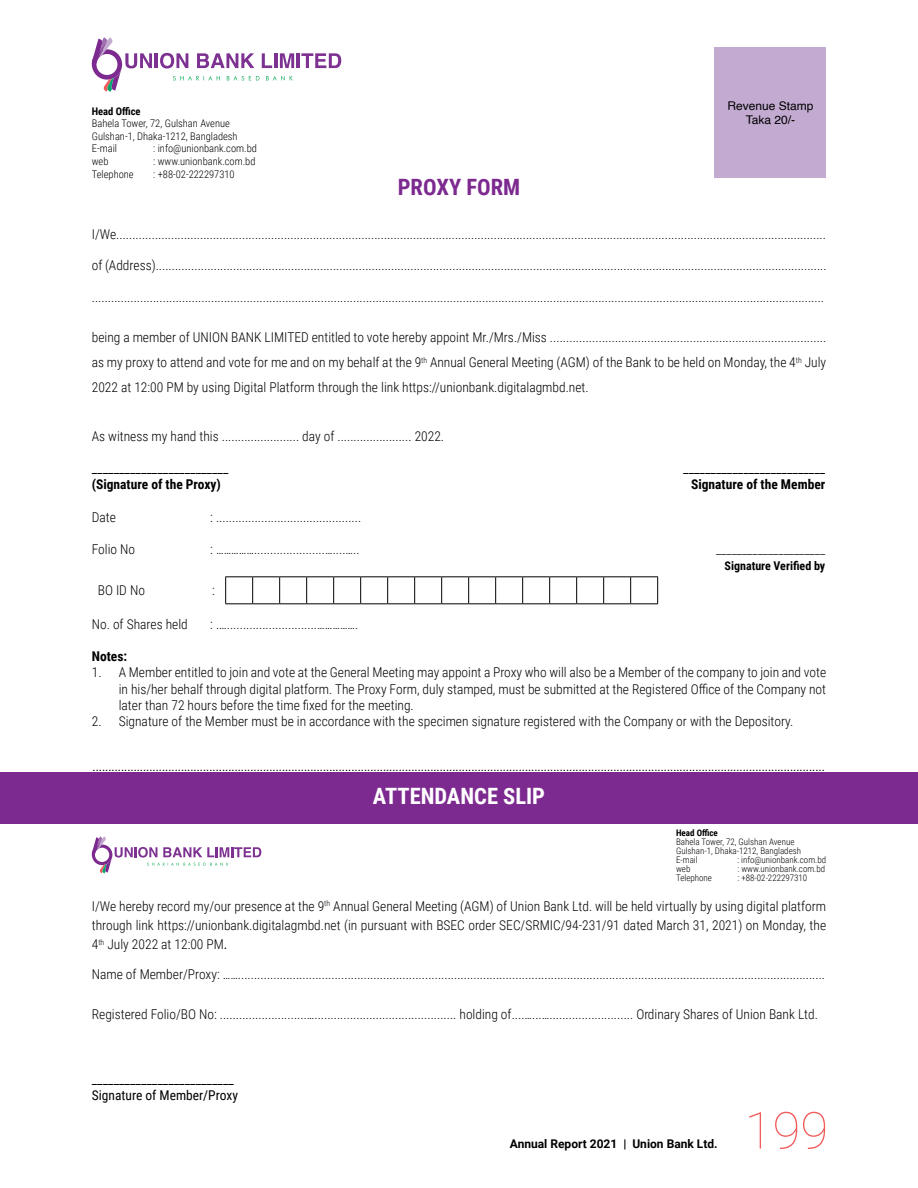
<style>
.page{position:relative;width:918px;height:1188px;background:#fff}
.page>*{position:absolute;margin:0;border:0;box-sizing:border-box;transform-origin:0 0}
.t1{font:100 51px "Roboto";color:#f15b5b}
.t2{font:700 22.5px "Roboto Condensed";color:#fff}
.t3{font:700 22.5px "Roboto Condensed";color:#7d2a90}
.t4{font:300 13.5px/25.2px "Roboto Condensed";color:#000;text-align:justify}
.t5{font:13.5px/16.2px "Roboto Condensed";color:#000}
.t6{font:700 13.5px "Roboto Condensed";color:#000}
.t7{font:12px "Roboto Condensed";color:#000}
.t8{font:700 12px "Roboto";color:#000}
.t9{font:12px/14.4px "Helvetica";color:#000;text-align:center}
.t10{font:700 12px "Roboto Condensed";color:#000}
.t11{font:300 10.5px/12.6px "Roboto Condensed";color:#000}
.t12{font:700 10.5px "Roboto Condensed";color:#000}
.t13{font:300 9px/9px "Roboto Condensed";color:#000}
.t14{font:700 9px "Roboto Condensed";color:#000}
.s1{font-weight:400}
</style>
<div class="page">
<div style="left:715px;top:47px;width:111px;height:131px;background:#c3aad1"></div>
<svg style="left:173px;top:76px;width:120px;height:5px"></svg>
<hr style="left:155px;top:53px;width:3px;height:15px;background:#7d3191">
<svg style="left:160px;top:53px;width:28px;height:15px"></svg>
<svg style="left:197px;top:53px;width:57px;height:15px"></svg>
<svg style="left:262px;top:53px;width:10px;height:15px"></svg>
<hr style="left:274px;top:53px;width:3px;height:15px;background:#7d3191">
<svg style="left:280px;top:53px;width:14px;height:15px"></svg>
<hr style="left:297px;top:53px;width:3px;height:15px;background:#7d3191">
<svg style="left:301px;top:53px;width:40px;height:15px"></svg>
<svg style="left:91px;top:37px;width:61px;height:55px"></svg>
<div style="left:1px;top:772px;width:917px;height:52px;background:#7d2a90"></div>
<svg style="left:225px;top:576px;width:433px;height:28px"></svg>
<svg style="left:92px;top:836px;width:169px;height:37px"></svg>
<p class="t12" style="left:92px;top:104px;width:50px">Head Office</p>
<p class="t11" style="left:92px;top:117px;width:147px">Bahela Tower, 72, Gulshan Avenue<br>Gulshan-1, Dhaka-1212, Bangladesh<br>E-mail</p>
<p class="t11" style="left:153px;top:142px;width:105px">: info@unionbank.com.bd</p>
<p class="t9" style="left:727px;top:99px;width:88px">Revenue Stamp<br>Taka 20/-</p>
<p class="t11" style="left:92px;top:155px;width:18px">web</p>
<p class="t11" style="left:153px;top:155px;width:104px">: www.unionbank.com.bd</p>
<p class="t11" style="left:92px;top:167px;width:43px">Telephone</p>
<p class="t11" style="left:153px;top:167px;width:83px">: +88-02-222297310</p>
<h2 class="t3" style="left:398px;top:171px;width:124px">PROXY FORM</h2>
<p class="t4" style="left:92px;top:221px;width:736px">I/We............................................................................................................................................................................................................................</p>
<p class="t4" style="left:92px;top:253px;width:736px">of (Address)................................................................................................................................................................................................................</p>
<p class="t4" style="left:92px;top:284px;width:734px">...................................................................................................................................................................................................................................</p>
<p class="t4" style="left:92px;top:324px;width:736px">being a member of UNION BANK LIMITED entitled to vote hereby appoint Mr./Mrs./Miss ..................................................................................... as my proxy to attend and vote for me and on my behalf at the 9<sup>th</sup> Annual General Meeting (AGM) of the Bank to be held on Monday, the 4<sup>th</sup> July 2022 at 12:00 PM by using Digital Platform through the link https://unionbank.digitalagmbd.net.</p>
<p class="t4" style="left:92px;top:423px;width:354px">As witness my hand this ........................ day of ....................... 2022.</p>
<p class="t5" style="left:92px;top:460px;width:138px">_________________________</p>
<p class="t5" style="left:683px;top:460px;width:144px">__________________________</p>
<p class="t6" style="left:92px;top:475px;width:131px">(Signature of the Proxy)</p>
<p class="t6" style="left:691px;top:475px;width:136px">Signature of the Member</p>
<p class="t4" style="left:92px;top:504px;width:26px">Date</p>
<p class="t4" style="left:210px;top:504px;width:152px">: .............................................</p>
<p class="t4" style="left:92px;top:536px;width:45px">Folio No</p>
<p class="t4" style="left:210px;top:536px;width:151px">: ……………......................…....…..</p>
<p class="t4" style="left:716px;top:536px;width:111px">_____________________</p>
<p class="t10" style="left:725px;top:558px;width:102px">Signature Verified by</p>
<p class="t4" style="left:98px;top:577px;width:49px">BO ID No</p>
<p class="t4" style="left:212px;top:577px;width:4px">:</p>
<p class="t4" style="left:92px;top:611px;width:98px">No. of Shares held</p>
<p class="t4" style="left:210px;top:611px;width:150px">: .…............................…………….</p>
<p class="t6" style="left:92px;top:647px;width:37px">Notes:</p>
<p class="t4" style="left:119px;top:664px;width:709px;line-height:16.2px;text-indent:-27px">1. A Member entitled to join and vote at the General Meeting may appoint a Proxy who will also be a Member of the company to join and vote in his/her behalf through digital platform. The Proxy Form, duly stamped, must be submitted at the Registered Office of the Company not later than 72 hours before the time fixed for the meeting.</p>
<p class="t4" style="left:92px;top:708px;width:703px">2. Signature of the Member must be in accordance with the specimen signature registered with the Company or with the Depository.</p>
<p class="t7" style="left:93px;top:758px;width:734px">........................................................................................................................................................................................................................................</p>
<h2 class="t2" style="left:373px;top:780px;width:174px">ATTENDANCE SLIP</h2>
<p class="t14" style="left:676px;top:826px;width:43px">Head Office</p>
<p class="t13" style="left:676px;top:837px;width:127px">Bahela Tower, 72, Gulshan Avenue<br>Gulshan-1, Dhaka-1212, Bangladesh<br>E-mail</p>
<p class="t13" style="left:738px;top:855px;width:90px">: info@unionbank.com.bd</p>
<p class="t13" style="left:676px;top:864px;width:16px">web</p>
<p class="t13" style="left:738px;top:864px;width:89px">: www.unionbank.com.bd</p>
<p class="t13" style="left:676px;top:873px;width:37px">Telephone</p>
<p class="t13" style="left:738px;top:873px;width:71px">: +88-02-222297310</p>
<p class="t4" style="left:92px;top:896px;width:736px;line-height:19.2px">I/We hereby record my/our presence at the 9<sup>th</sup> Annual General Meeting (AGM) of Union Bank Ltd. will be held virtually by using digital platform through link https://unionbank.digitalagmbd.net (in pursuant with BSEC order SEC/SRMIC/94-231/91 dated March 31, 2021) on Monday, the 4<sup>th</sup> July 2022 at 12:00 PM<span class="s1">.</span></p>
<p class="t4" style="left:92px;top:961px;width:735px">Name of Member/Proxy: ……......................................................................................................................................................................................</p>
<p class="t4" style="left:92px;top:1001px;width:728px">Registered Folio/BO No: ...........................…............................................ holding of....…...….......................... Ordinary Shares of Union Bank Ltd.</p>
<p class="t5" style="left:92px;top:1070px;width:148px">__________________________<br>Signature of Member/Proxy</p>
<p class="t8" style="left:510px;top:1136px;width:209px">Annual Report 2021 | Union Bank Ltd.</p>
<h1 class="t1" style="left:745px;top:1095px;width:85px">199</h1>
</div>
